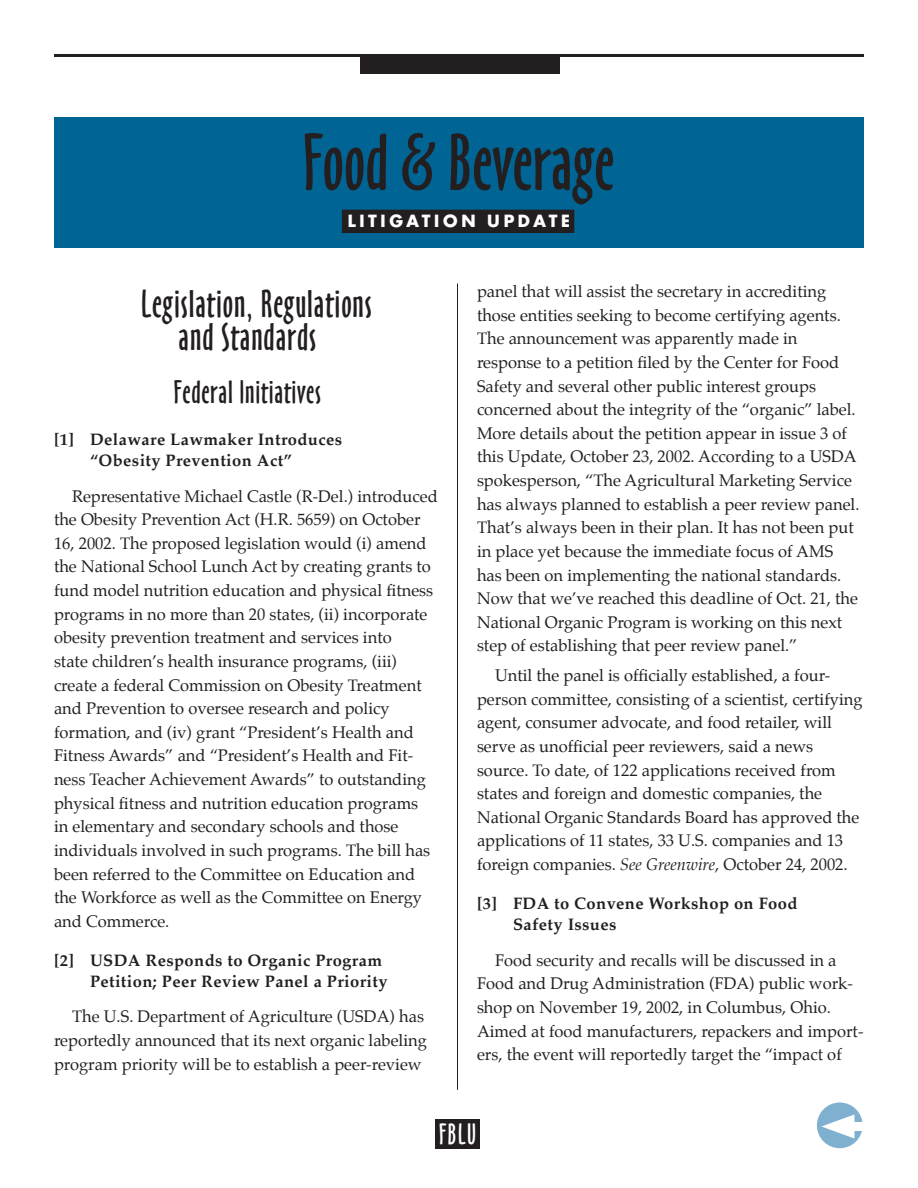
<style>
.page{position:relative;width:918px;height:1188px;background:#fff}
.page>*{position:absolute;margin:0;border:0;box-sizing:border-box;transform-origin:0 0}
.t1{font:74.1px "Oz Handicraft BT";color:#231f20}
.Section_Head{font:36px/33px "Oz Handicraft BT";letter-spacing:.025em;color:#231f20;text-align:center}
.Subheads{font:30px "Oz Handicraft BT";letter-spacing:.025em;color:#231f20}
.t2{font:27px "Oz Handicraft BT";color:#fff}
.t3{font:700 18.45px "Futura T";letter-spacing:.17em;color:#fff}
.Body_Copy{font:16.5px/23.7px "Palatino";color:#231f20}
.Sub_Sub{font:700 16.5px/21px "Palatino";letter-spacing:.025em;color:#231f20}
.s1{font-style:italic}
</style>
<div class="page">
<div style="left:54px;top:117px;width:810px;height:131px;background:#006494"></div>
<div style="left:360px;top:54px;width:200px;height:20px;background:#231f20"></div>
<div style="left:342px;top:210px;width:232px;height:23px;background:#231f20"></div>
<hr style="left:54px;top:54px;width:810px;height:3px;background:#231f20">
<hr style="left:457px;top:283px;width:1px;height:807px;background:#231f20">
<div style="left:435px;top:1119px;width:45px;height:29px;background:#231f20"></div>
<div style="left:817px;top:1102px;width:46px;height:46px;background:#80b0cf;border-radius:50%"></div>
<div style="left:841px;top:1122px;width:23px;height:9px;background:#fff"></div>
<svg style="left:821px;top:1114px;width:33px;height:25px"></svg>
<p class="t1" style="left:303px;top:120px;width:313px">Food &amp; Beverage</p>
<p class="t3" style="left:347px;top:209px;width:224px">LITIGATION UPDATE</p>
<p class="Section_Head" style="left:141px;top:288px;width:233px">Legislation, Regulations and Standards</p>
<p class="Subheads" style="left:174px;top:375px;width:149px">Federal Initiatives</p>
<p class="Sub_Sub" style="left:90px;top:430px;width:254px;text-indent:-36px">[1] Delaware Lawmaker Introduces “Obesity Prevention Act”</p>
<p class="Body_Copy" style="left:54px;top:485px;width:385px;text-indent:18px">Representative Michael Castle (R-Del.) introduced the Obesity Prevention Act (H.R. 5659) on October 16, 2002. The proposed legislation would (i) amend the National School Lunch Act by creating grants to fund model nutrition education and physical fitness programs in no more than 20 states, (ii) incorporate obesity prevention treatment and services into<br>state children’s health insurance programs, (iii) create a federal Commission on Obesity Treatment and Prevention to oversee research and policy formation, and (iv) grant “President’s Health and Fitness Awards” and “President’s Health and Fit&shy;ness Teacher Achievement Awards” to outstanding physical fitness and nutrition education programs<br>in elementary and secondary schools and those individuals involved in such programs. The bill has been referred to the Committee on Education and the Workforce as well as the Committee on Energy and Commerce.</p>
<p class="Sub_Sub" style="left:90px;top:951px;width:299px;text-indent:-36px">[2] USDA Responds to Organic Program<br>Petition; Peer Review Panel a Priority</p>
<p class="Body_Copy" style="left:54px;top:1006px;width:375px;text-indent:18px">The U.S. Department of Agriculture (USDA) has reportedly announced that its next organic labeling program priority will be to establish a peer-review</p>
<p class="Body_Copy" style="left:477px;top:281px;width:384px">panel that will assist the secretary in accrediting those entities seeking to become certifying agents.<br>The announcement was apparently made in response to a petition filed by the Center for Food Safety and several other public interest groups concerned about the integrity of the “organic” label.<br>More details about the petition appear in issue 3 of this Update, October 23, 2002. According to a USDA spokesperson, “The Agricultural Marketing Service has always planned to establish a peer review panel.<br>That’s always been in their plan. It has not been put in place yet because the immediate focus of AMS has been on implementing the national standards.<br>Now that we’ve reached this deadline of Oct. 21, the National Organic Program is working on this next step of establishing that peer review panel.”</p>
<p class="Body_Copy" style="left:477px;top:665px;width:387px;text-indent:18px">Until the panel is officially established, a four&shy;person committee, consisting of a scientist, certifying agent, consumer advocate, and food retailer, will serve as unofficial peer reviewers, said a news source. To date, of 122 applications received from states and foreign and domestic companies, the National Organic Standards Board has approved the applications of 11 states, 33 U.S. companies and 13 foreign companies. <span class="s1">See Greenwire</span>, October 24, 2002.</p>
<p class="Sub_Sub" style="left:513px;top:894px;width:286px;text-indent:-36px">[3] FDA to Convene Workshop on Food<br>Safety Issues</p>
<p class="Body_Copy" style="left:477px;top:950px;width:388px;text-indent:18px">Food security and recalls will be discussed in a Food and Drug Administration (FDA) public work&shy;shop on November 19, 2002, in Columbus, Ohio.<br>Aimed at food manufacturers, repackers and import&shy;ers, the event will reportedly target the “impact of</p>
<p class="t2" style="left:439px;top:1119px;width:39px">FBLU</p>
</div>
